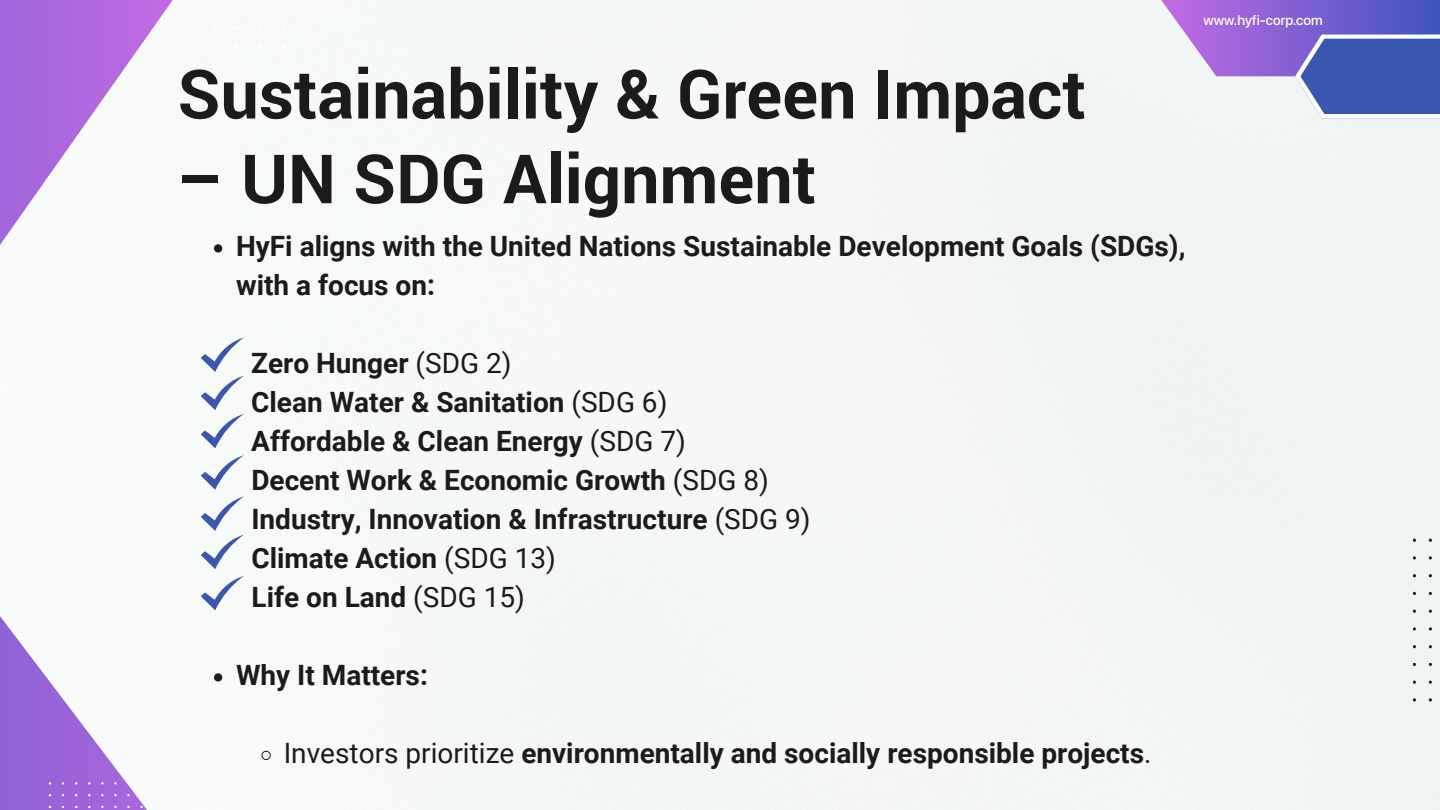
<style>
.page{position:relative;width:1440px;height:810px;background:#fff}
.page>*{position:absolute;margin:0;border:0;box-sizing:border-box;transform-origin:0 0}
.t1{font:700 68px "Roboto";color:#1d1a1b}
.t2{font:700 28px/39px "Roboto";color:#1d1a1b}
.t3{font:500 14px "SF Pro Display";color:#fff}
.s1{font-weight:400}
</style>
<div class="page">
<svg style="left:0;top:0;width:173px;height:245px"></svg>
<svg style="left:1161px;top:0;width:279px;height:119px"></svg>
<svg style="left:1429px;top:556px;width:3px;height:4px"></svg>
<svg style="left:1429px;top:627px;width:3px;height:4px"></svg>
<svg style="left:1413px;top:556px;width:3px;height:4px"></svg>
<svg style="left:1413px;top:627px;width:3px;height:4px"></svg>
<svg style="left:1429px;top:698px;width:3px;height:4px"></svg>
<svg style="left:1413px;top:698px;width:3px;height:4px"></svg>
<svg style="left:0;top:616px;width:147px;height:194px"></svg>
<svg style="left:214px;top:244px;width:8px;height:9px"></svg>
<svg style="left:214px;top:673px;width:8px;height:9px"></svg>
<svg style="left:261px;top:750px;width:10px;height:10px"></svg>
<svg style="left:201px;top:338px;width:43px;height:110px"></svg>
<svg style="left:201px;top:455px;width:43px;height:35px"></svg>
<svg style="left:201px;top:496px;width:43px;height:73px"></svg>
<svg style="left:201px;top:576px;width:43px;height:34px"></svg>
<p class="t1" style="left:177px;top:54px;width:910px">Sustainability &amp; Green Impact</p>
<p class="t1" style="left:177px;top:139px;width:641px">– UN SDG Alignment</p>
<p class="t2" style="left:236px;top:226px;width:951px">HyFi aligns with the United Nations Sustainable Development Goals (SDGs), with a focus on:</p>
<p class="t3" style="left:1203px;top:10px;width:121px">www.hyfi-corp.com</p>
<p class="t2" style="left:251px;top:343px;width:561px">Zero Hunger <span class="s1">(SDG 2)<br></span>Clean Water &amp; Sanitation <span class="s1">(SDG 6)<br></span>Affordable &amp; Clean Energy <span class="s1">(SDG 7)<br></span>Decent Work &amp; Economic Growth <span class="s1">(SDG 8)<br></span>Industry, Innovation &amp; Infrastructure <span class="s1">(SDG 9)<br></span>Climate Action <span class="s1">(SDG 13)<br></span>Life on Land <span class="s1">(SDG 15)</span></p>
<p class="t2" style="left:236px;top:655px;width:193px">Why It Matters:</p>
<p class="t2" style="left:284px;top:733px;width:869px"><span class="s1">Investors prioritize</span> environmentally and socially responsible projects<span class="s1">.</span></p>
</div>
